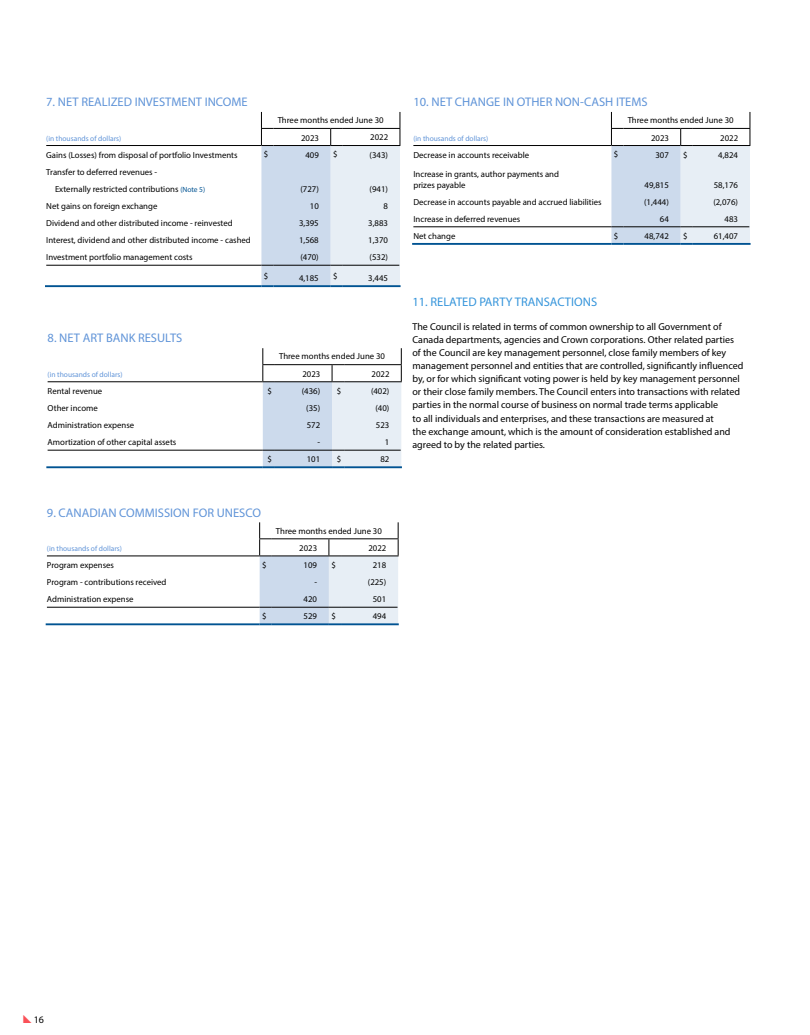
<style>
.page{position:relative;width:810px;height:1035px;background:#fff}
.page>*{position:absolute;margin:0;border:0;box-sizing:border-box;transform-origin:0 0}
.t1{font:12.5px "Myriad Pro";color:#6094d8}
.t2{font:12.5px "Myriad Pro";color:#3695db}
.t3{font:10px/13.1px "Myriad Pro";color:#000}
.t4{font:8.75px/17.1px "Myriad Pro";color:#000}
.t5{font:7.5px "Myriad Pro";color:#6094d8}
.s1{font-size:7.5px;color:#005392}
</style>
<div class="page">
<hr style="left:46px;top:145px;width:215px;height:1px;background:#000">
<hr style="left:46px;top:265px;width:215px;height:1px;background:#000">
<hr style="left:45px;top:285px;width:216px;height:2px;background:#005392">
<svg style="left:261px;top:112px;width:139px;height:175px"></svg>
<hr style="left:343px;top:285px;width:58px;height:2px;background:#005392">
<hr style="left:48px;top:381px;width:215px;height:1px;background:#000">
<hr style="left:48px;top:450px;width:215px;height:1px;background:#000">
<hr style="left:46px;top:466px;width:217px;height:2px;background:#005392">
<svg style="left:262px;top:348px;width:140px;height:120px"></svg>
<hr style="left:344px;top:466px;width:58px;height:2px;background:#005392">
<hr style="left:47px;top:555px;width:213px;height:1px;background:#000">
<hr style="left:47px;top:607px;width:213px;height:1px;background:#000">
<hr style="left:46px;top:623px;width:214px;height:2px;background:#005392">
<svg style="left:259px;top:522px;width:140px;height:103px"></svg>
<hr style="left:341px;top:623px;width:58px;height:2px;background:#005392">
<hr style="left:413px;top:145px;width:198px;height:1px;background:#000">
<hr style="left:413px;top:226px;width:198px;height:1px;background:#000">
<hr style="left:412px;top:243px;width:199px;height:2px;background:#005392">
<svg style="left:611px;top:112px;width:139px;height:133px"></svg>
<hr style="left:693px;top:243px;width:58px;height:2px;background:#005392">
<h1 class="t1" style="left:46px;top:94px;width:203px">7. NET REALIZED INVESTMENT INCOME</h1>
<p class="t4" style="left:278px;top:112px;width:108px">Three months ended June 30</p>
<p class="t5" style="left:46px;top:133px;width:77px">(in thousands of dollars)</p>
<p class="t4" style="left:301px;top:129px;width:19px">2023</p>
<p class="t4" style="left:370px;top:129px;width:19px">2022</p>
<p class="t4" style="left:46px;top:146px;width:193px">Gains (Losses) from disposal of portfolio Investments</p>
<p class="t4" style="left:264px;top:146px;width:6px">$</p>
<p class="t4" style="left:305px;top:146px;width:15px">409</p>
<p class="t4" style="left:333px;top:146px;width:6px">$</p>
<p class="t4" style="left:370px;top:146px;width:20px">(343)</p>
<p class="t4" style="left:55px;top:163px;width:152px;text-indent:-9px">Transfer to deferred revenues -<br>Externally restricted contributions <span class="s1">(Note 5)</span></p>
<p class="t4" style="left:300px;top:180px;width:20px">(727)</p>
<p class="t4" style="left:370px;top:180px;width:20px">(941)</p>
<p class="t4" style="left:46px;top:197px;width:113px">Net gains on foreign exchange</p>
<p class="t4" style="left:310px;top:197px;width:10px">10</p>
<p class="t4" style="left:384px;top:197px;width:6px">8</p>
<p class="t4" style="left:46px;top:214px;width:188px">Dividend and other distributed income - reinvested</p>
<p class="t4" style="left:299px;top:214px;width:21px">3,395</p>
<p class="t4" style="left:368px;top:214px;width:21px">3,883</p>
<p class="t4" style="left:46px;top:231px;width:206px">Interest, dividend and other distributed income - cashed</p>
<p class="t4" style="left:299px;top:232px;width:21px">1,568</p>
<p class="t4" style="left:368px;top:232px;width:21px">1,370</p>
<p class="t4" style="left:46px;top:249px;width:148px">Investment portfolio management costs</p>
<p class="t4" style="left:300px;top:249px;width:20px">(470)</p>
<p class="t4" style="left:370px;top:249px;width:20px">(532)</p>
<p class="t4" style="left:264px;top:267px;width:6px">$</p>
<p class="t4" style="left:299px;top:270px;width:21px">4,185</p>
<p class="t4" style="left:333px;top:267px;width:6px">$</p>
<p class="t4" style="left:368px;top:270px;width:21px">3,445</p>
<h1 class="t1" style="left:48px;top:330px;width:136px">8. NET ART BANK RESULTS</h1>
<p class="t4" style="left:279px;top:348px;width:108px">Three months ended June 30</p>
<p class="t5" style="left:48px;top:370px;width:77px">(in thousands of dollars)</p>
<p class="t4" style="left:302px;top:365px;width:19px">2023</p>
<p class="t4" style="left:372px;top:365px;width:19px">2022</p>
<p class="t4" style="left:48px;top:382px;width:56px">Rental revenue</p>
<p class="t4" style="left:268px;top:382px;width:6px">$</p>
<p class="t4" style="left:302px;top:382px;width:20px">(436)</p>
<p class="t4" style="left:337px;top:382px;width:6px">$</p>
<p class="t4" style="left:371px;top:382px;width:20px">(402)</p>
<p class="t4" style="left:48px;top:399px;width:52px">Other income</p>
<p class="t4" style="left:306px;top:399px;width:15px">(35)</p>
<p class="t4" style="left:375px;top:399px;width:15px">(40)</p>
<p class="t4" style="left:48px;top:416px;width:88px">Administration expense</p>
<p class="t4" style="left:307px;top:416px;width:15px">572</p>
<p class="t4" style="left:376px;top:416px;width:15px">523</p>
<p class="t4" style="left:48px;top:433px;width:130px">Amortization of other capital assets</p>
<p class="t4" style="left:317px;top:434px;width:4px">-</p>
<p class="t4" style="left:385px;top:434px;width:6px">1</p>
<p class="t4" style="left:268px;top:450px;width:6px">$</p>
<p class="t4" style="left:307px;top:451px;width:15px">101</p>
<p class="t4" style="left:337px;top:450px;width:6px">$</p>
<p class="t4" style="left:380px;top:451px;width:10px">82</p>
<h1 class="t1" style="left:47px;top:505px;width:216px">9. CANADIAN COMMISSION FOR UNESCO</h1>
<p class="t4" style="left:276px;top:522px;width:108px">Three months ended June 30</p>
<p class="t5" style="left:47px;top:544px;width:77px">(in thousands of dollars)</p>
<p class="t4" style="left:299px;top:539px;width:19px">2023</p>
<p class="t4" style="left:368px;top:539px;width:19px">2022</p>
<p class="t4" style="left:47px;top:556px;width:69px">Program expenses</p>
<p class="t4" style="left:262px;top:556px;width:6px">$</p>
<p class="t4" style="left:304px;top:556px;width:15px">109</p>
<p class="t4" style="left:331px;top:556px;width:6px">$</p>
<p class="t4" style="left:373px;top:556px;width:15px">218</p>
<p class="t4" style="left:47px;top:573px;width:121px">Program - contributions received</p>
<p class="t4" style="left:314px;top:573px;width:4px">-</p>
<p class="t4" style="left:368px;top:573px;width:20px">(225)</p>
<p class="t4" style="left:47px;top:590px;width:88px">Administration expense</p>
<p class="t4" style="left:304px;top:591px;width:15px">420</p>
<p class="t4" style="left:373px;top:591px;width:15px">501</p>
<p class="t4" style="left:262px;top:607px;width:6px">$</p>
<p class="t4" style="left:304px;top:607px;width:15px">529</p>
<p class="t4" style="left:331px;top:607px;width:6px">$</p>
<p class="t4" style="left:373px;top:607px;width:15px">494</p>
<h1 class="t1" style="left:413px;top:94px;width:236px">10. NET CHANGE IN OTHER NON-CASH ITEMS</h1>
<p class="t4" style="left:628px;top:112px;width:108px">Three months ended June 30</p>
<p class="t5" style="left:413px;top:133px;width:77px">(in thousands of dollars)</p>
<p class="t4" style="left:651px;top:129px;width:19px">2023</p>
<p class="t4" style="left:720px;top:129px;width:19px">2022</p>
<p class="t4" style="left:413px;top:146px;width:117px">Decrease in accounts receivable</p>
<p class="t4" style="left:614px;top:146px;width:6px">$</p>
<p class="t4" style="left:655px;top:146px;width:15px">307</p>
<p class="t4" style="left:683px;top:146px;width:6px">$</p>
<p class="t4" style="left:718px;top:146px;width:21px">4,824</p>
<p class="t4" style="left:413px;top:169px;width:147px;line-height:10.5px">Increase in grants, author payments and prizes payable</p>
<p class="t4" style="left:645px;top:176px;width:26px">49,815</p>
<p class="t4" style="left:714px;top:176px;width:26px">58,176</p>
<p class="t4" style="left:413px;top:193px;width:190px">Decrease in accounts payable and accrued liabilities</p>
<p class="t4" style="left:644px;top:193px;width:26px">(1,444)</p>
<p class="t4" style="left:713px;top:193px;width:26px">(2,076)</p>
<p class="t4" style="left:413px;top:210px;width:108px">Increase in deferred revenues</p>
<p class="t4" style="left:660px;top:210px;width:10px">64</p>
<p class="t4" style="left:725px;top:210px;width:15px">483</p>
<p class="t4" style="left:413px;top:227px;width:44px">Net change</p>
<p class="t4" style="left:614px;top:227px;width:6px">$</p>
<p class="t4" style="left:645px;top:227px;width:26px">48,742</p>
<p class="t4" style="left:683px;top:227px;width:6px">$</p>
<p class="t4" style="left:714px;top:227px;width:26px">61,407</p>
<h1 class="t2" style="left:412px;top:294px;width:186px">11. RELATED PARTY TRANSACTIONS</h1>
<p class="t3" style="left:412px;top:320px;width:333px">The Council is related in terms of common ownership to all Government of Canada departments, agencies and Crown corporations. Other related parties of the Council are key management personnel, close family members of key management personnel and entities that are controlled, significantly influenced by, or for which significant voting power is held by key management personnel or their close family members. The Council enters into transactions with related parties in the normal course of business on normal trade terms applicable<br>to all individuals and enterprises, and these transactions are measured at<br>the exchange amount, which is the amount of consideration established and agreed to by the related parties.</p>
<p class="t3" style="left:34px;top:1013px;width:12px">16</p>
</div>
